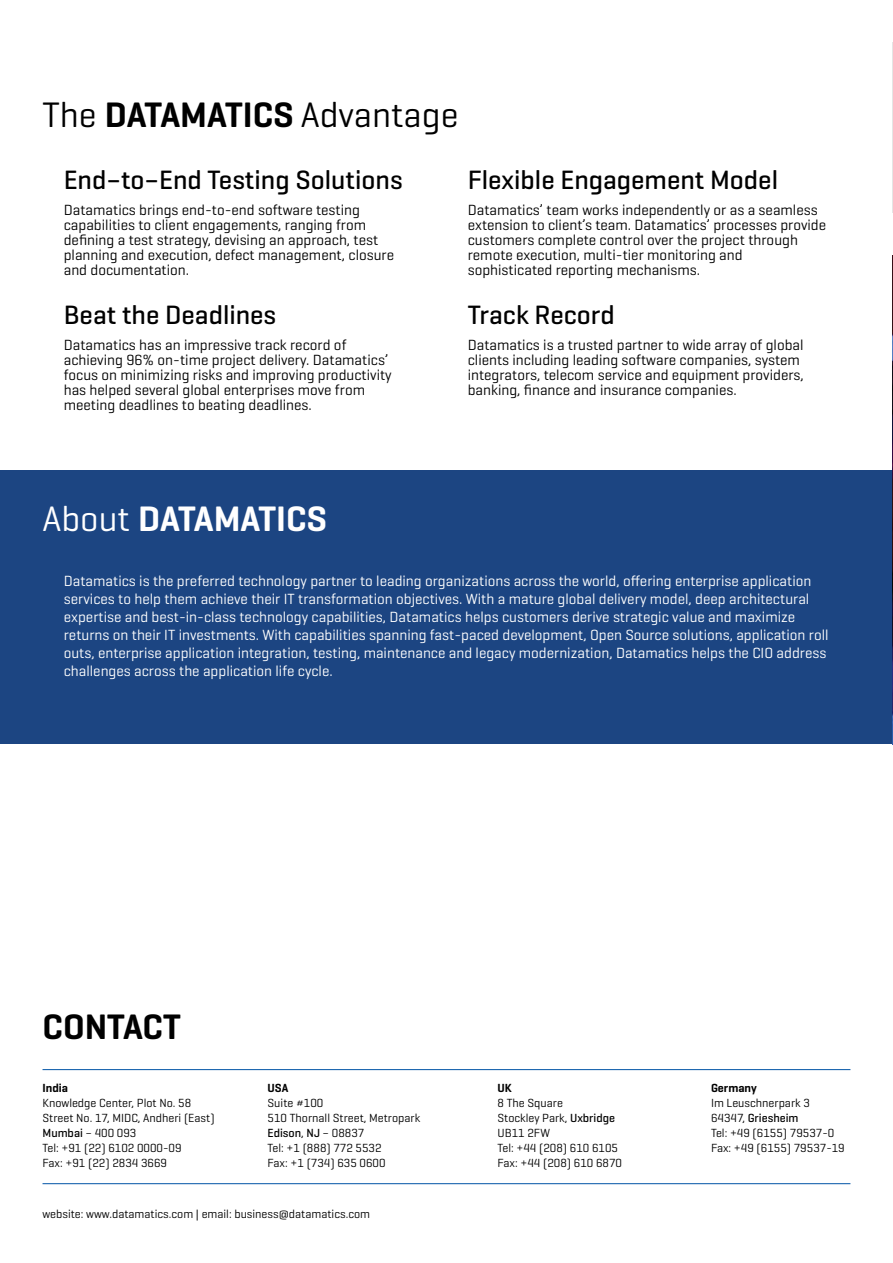
<style>
.page{position:relative;width:893px;height:1263px;background:#fff}
.page>*{position:absolute;margin:0;border:0;box-sizing:border-box;transform-origin:0 0}
.t1{font:36px "Geogrotesque";color:#000}
.t2{font:600 36px "Geogrotesque";color:#fff}
.t3{font:600 36px "Geogrotesque";color:#000}
.t4{font:500 27px "Geogrotesque";color:#000}
.t5{font:15px/15px "Geogrotesque";color:#000}
.t6{font:15px/18px "Geogrotesque";color:#fff}
.t7{font:12px/15px "Geogrotesque";color:#000}
.t8{font:600 12px "Geogrotesque";color:#000}
.s1{font-weight:600}
.s2{font-weight:400}
.s3{font-weight:500}
</style>
<div class="page">
<hr style="left:43px;top:1183px;width:807px;height:1px;background:#0054a6">
<hr style="left:43px;top:1069px;width:807px;height:1px;background:#0054a6">
<div style="left:0;top:471px;width:893px;height:273px;background:#1c4582"></div>
<img style="left:892px;top:255px;width:1px;height:489px">
<h1 class="t1" style="left:43px;top:93px;width:417px">The <span class="s1">DATAMATICS</span> Advantage</h1>
<h2 class="t4" style="left:64px;top:163px;width:340px">End–to–End Testing Solutions</h2>
<p class="t5" style="left:64px;top:202px;width:332px">Datamatics brings end-to-end software testing capabilities to client engagements, ranging from defining a test strategy, devising an approach, test planning and execution, defect management, closure and documentation.</p>
<h2 class="t4" style="left:64px;top:298px;width:214px">Beat the Deadlines</h2>
<p class="t5" style="left:64px;top:337px;width:329px">Datamatics has an impressive track record of achieving 96% on-time project delivery. Datamatics’ focus on minimizing risks and improving productivity has helped several global enterprises move from meeting deadlines to beating deadlines.</p>
<h2 class="t4" style="left:468px;top:163px;width:312px">Flexible Engagement Model</h2>
<p class="t5" style="left:468px;top:202px;width:360px">Datamatics’ team works independently or as a seamless extension to client’s team. Datamatics’ processes provide customers complete control over the project through remote execution, multi-tier monitoring and sophisticated reporting mechanisms.</p>
<h2 class="t4" style="left:468px;top:298px;width:149px">Track Record</h2>
<p class="t5" style="left:468px;top:337px;width:337px">Datamatics is a trusted partner to wide array of global clients including leading software companies, system integrators, telecom service and equipment providers, banking, finance and insurance companies.</p>
<h1 class="t2" style="left:43px;top:496px;width:286px"><span class="s2">About</span> DATAMATICS</h1>
<p class="t6" style="left:64px;top:572px;width:766px">Datamatics is the preferred technology partner to leading organizations across the world, offering enterprise application services to help them achieve their IT transformation objectives. With a mature global delivery model, deep architectural expertise and best-in-class technology capabilities, Datamatics helps customers derive strategic value and maximize returns on their IT investments. With capabilities spanning fast-paced development, Open Source solutions, application roll outs, enterprise application integration, testing, maintenance and legacy modernization, Datamatics helps the CIO address challenges across the application life cycle.</p>
<h1 class="t3" style="left:43px;top:1004px;width:140px">CONTACT</h1>
<p class="t8" style="left:43px;top:1081px;width:27px">India</p>
<p class="t7" style="left:43px;top:1095px;width:174px">Knowledge Center, Plot No. 58<br>Street No. 17, MIDC, Andheri (East)<br><span class="s3">Mumbai</span> – 400 093<br>Tel: +91 (22) 6102 0000-09<br>Fax: +91 (22) 2834 3669</p>
<p class="t8" style="left:268px;top:1081px;width:22px">USA</p>
<p class="t7" style="left:268px;top:1095px;width:154px">Suite #100<br>510 Thornall Street, Metropark<br><span class="s3">Edison</span>, <span class="s3">NJ</span> – 08837<br>Tel: +1 (888) 772 5532<br>Fax: +1 (734) 635 0600</p>
<p class="t7" style="left:43px;top:1206px;width:329px">website: www.datamatics.com | email: business@datamatics.com</p>
<p class="t8" style="left:497px;top:1081px;width:16px">UK</p>
<p class="t7" style="left:497px;top:1095px;width:126px">8 The Square<br>Stockley Park, <span class="s3">Uxbridge<br></span>UB11 2FW<br>Tel: +44 (208) 610 6105<br>Fax: +44 (208) 610 6870</p>
<p class="t8" style="left:711px;top:1081px;width:47px">Germany</p>
<p class="t7" style="left:711px;top:1095px;width:135px">Im Leuschnerpark 3<br>64347, <span class="s3">Griesheim<br></span>Tel: +49 (6155) 79537-0<br>Fax: +49 (6155) 79537-19</p>
</div>
